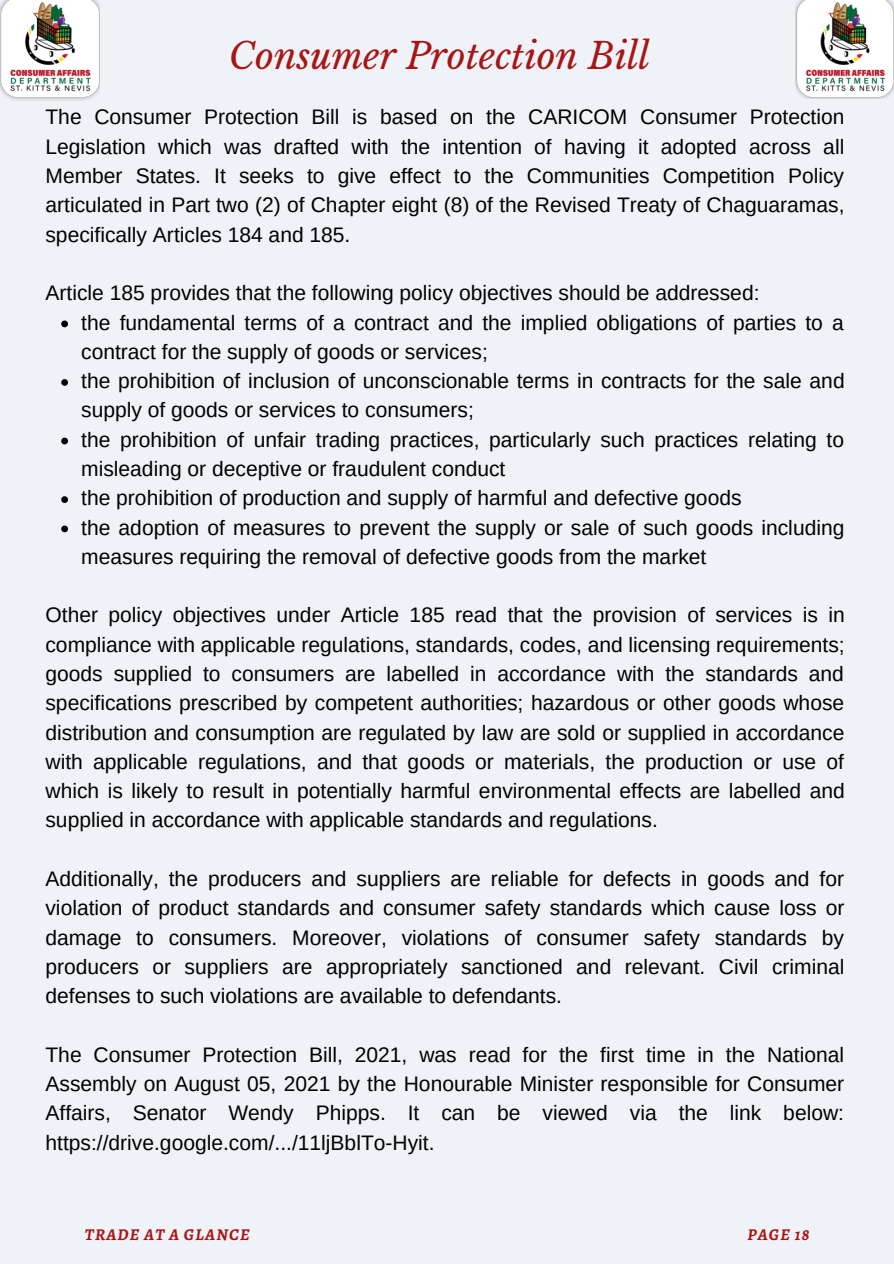
<style>
.page{position:relative;width:894px;height:1264px;background:#fff}
.page>*{position:absolute;margin:0;border:0;box-sizing:border-box;transform-origin:0 0}
.t1{font:italic 36px "Libre Baskerville";color:#a81515}
.t2{font:21px/29.2px "Arimo";color:#000;text-align:justify}
.t3{font:italic 700 16.5px "Alegreya";letter-spacing:.07em;color:#a81515}
</style>
<div class="page">
<div style="left:0;top:0;width:893px;height:1263px;background:#eff2f7"></div>
<svg style="left:61px;top:320px;width:7px;height:7px"></svg>
<svg style="left:61px;top:379px;width:7px;height:7px"></svg>
<svg style="left:61px;top:437px;width:7px;height:7px"></svg>
<svg style="left:61px;top:496px;width:7px;height:7px"></svg>
<svg style="left:61px;top:525px;width:7px;height:7px"></svg>
<img style="left:795px;top:0;width:98px;height:98px">
<img style="left:0;top:0;width:99px;height:100px">
<h1 class="t1" style="left:229px;top:34px;width:422px">Consumer Protection Bill</h1>
<p class="t2" style="left:45px;top:103px;width:800px">The Consumer Protection Bill is based on the CARICOM Consumer Protection Legislation which was drafted with the intention of having it adopted across all Member States. It seeks to give effect to the Communities Competition Policy articulated in Part two (2) of Chapter eight (8) of the Revised Treaty of Chaguaramas, specifically Articles 184 and 185.</p>
<p class="t2" style="left:45px;top:278px;width:715px">Article 185 provides that the following policy objectives should be addressed:</p>
<p class="t2" style="left:81px;top:307px;width:764px;text-align:left">the fundamental terms of a contract and the implied obligations of parties to a contract for the supply of goods or services;<br>the prohibition of inclusion of unconscionable terms in contracts for the sale and supply of goods or services to consumers;<br>the prohibition of unfair trading practices, particularly such practices relating to misleading or deceptive or fraudulent conduct<br>the prohibition of production and supply of harmful and defective goods<br>the adoption of measures to prevent the supply or sale of such goods including measures requiring the removal of defective goods from the market</p>
<p class="t2" style="left:45px;top:600px;width:800px">Other policy objectives under Article 185 read that the provision of services is in compliance with applicable regulations, standards, codes, and licensing requirements; goods supplied to consumers are labelled in accordance with the standards and specifications prescribed by competent authorities; hazardous or other goods whose distribution and consumption are regulated by law are sold or supplied in accordance with applicable regulations, and that goods or materials, the production or use of which is likely to result in potentially harmful environmental effects are labelled and supplied in accordance with applicable standards and regulations.</p>
<p class="t2" style="left:45px;top:864px;width:800px">Additionally, the producers and suppliers are reliable for defects in goods and for violation of product standards and consumer safety standards which cause loss or damage to consumers. Moreover, violations of consumer safety standards by producers or suppliers are appropriately sanctioned and relevant. Civil criminal defenses to such violations are available to defendants.</p>
<p class="t2" style="left:45px;top:1039px;width:800px">The Consumer Protection Bill, 2021, was read for the first time in the National Assembly on August 05, 2021 by the Honourable Minister responsible for Consumer Affairs, Senator Wendy Phipps. It can be viewed via the link below: https://drive.google.com/.../11ljBblTo-Hyit.</p>
<p class="t3" style="left:85px;top:1223px;width:166px">TRADE AT A GLANCE</p>
<p class="t3" style="left:747px;top:1223px;width:64px">PAGE 18</p>
</div>
